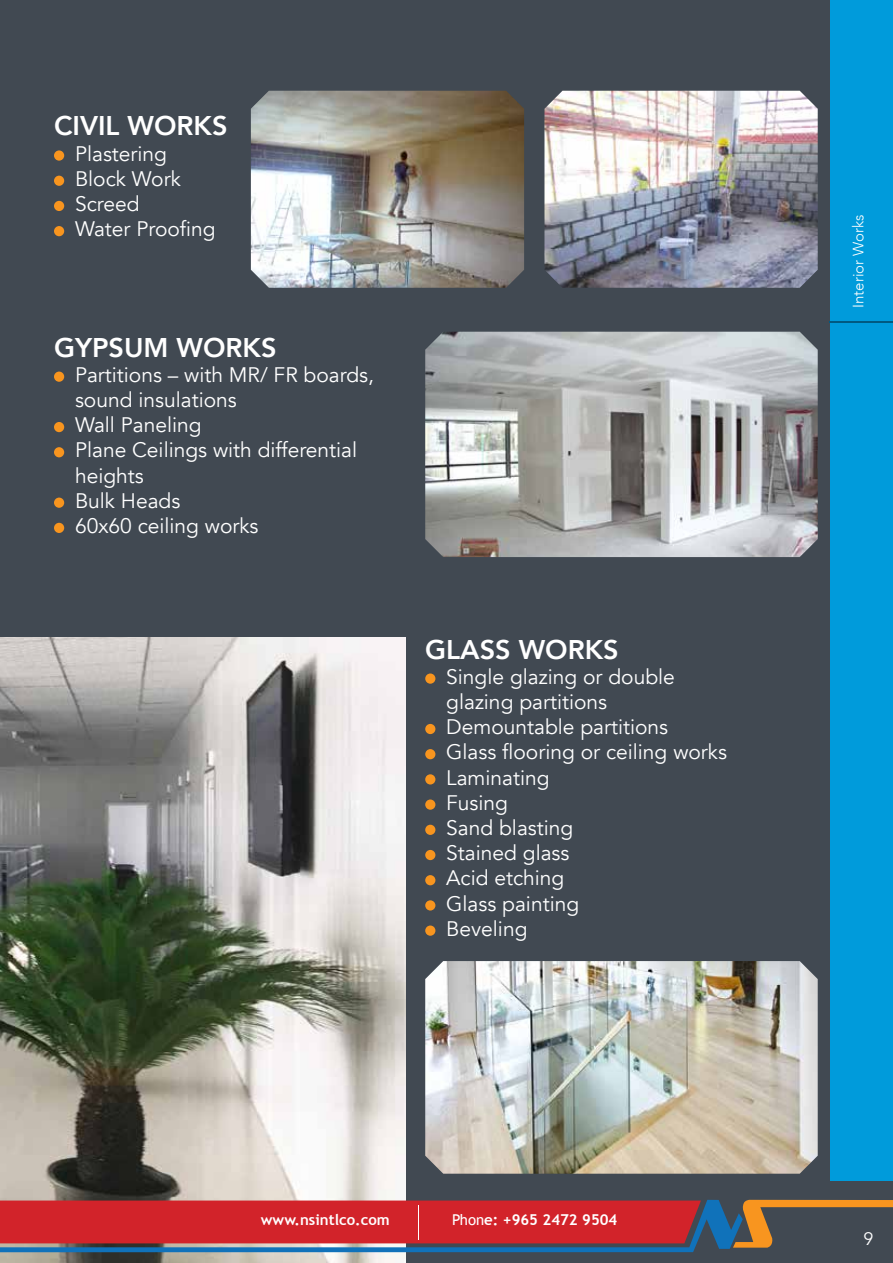
<style>
.page{position:relative;width:893px;height:1263px;background:#414952}
.page>*{position:absolute;margin:0;border:0;box-sizing:border-box;transform-origin:0 0}
.t1{font:800 27px "Avenir";color:#fff}
.t2{font:21px/25.2px "Avenir";color:#fff}
.t3{font:18px "Avenir";color:#fff}
.t4{font:700 15px "Trebuchet MS";color:#fff}
.t5{font:300 15px "Avenir";color:#fff}
.s1{font-weight:400}
</style>
<div class="page">
<div style="left:831px;top:0;width:62px;height:1180px;background:#009bdb"></div>
<img style="left:0;top:638px;width:405px;height:625px">
<div style="left:54px;top:150px;width:10px;height:11px;background:#f8951f;border-radius:50%"></div>
<div style="left:54px;top:176px;width:10px;height:10px;background:#f8951f;border-radius:50%"></div>
<div style="left:54px;top:201px;width:10px;height:10px;background:#f8951f;border-radius:50%"></div>
<div style="left:54px;top:226px;width:10px;height:10px;background:#f8951f;border-radius:50%"></div>
<div style="left:54px;top:372px;width:10px;height:10px;background:#f8951f;border-radius:50%"></div>
<div style="left:54px;top:422px;width:10px;height:10px;background:#f8951f;border-radius:50%"></div>
<div style="left:54px;top:447px;width:10px;height:10px;background:#f8951f;border-radius:50%"></div>
<div style="left:54px;top:498px;width:10px;height:10px;background:#f8951f;border-radius:50%"></div>
<div style="left:54px;top:523px;width:10px;height:10px;background:#f8951f;border-radius:50%"></div>
<div style="left:425px;top:673px;width:10px;height:11px;background:#f8951f;border-radius:50%"></div>
<div style="left:425px;top:724px;width:10px;height:10px;background:#f8951f;border-radius:50%"></div>
<div style="left:425px;top:749px;width:10px;height:10px;background:#f8951f;border-radius:50%"></div>
<div style="left:425px;top:774px;width:10px;height:10px;background:#f8951f;border-radius:50%"></div>
<div style="left:425px;top:799px;width:10px;height:11px;background:#f8951f;border-radius:50%"></div>
<div style="left:425px;top:825px;width:10px;height:10px;background:#f8951f;border-radius:50%"></div>
<div style="left:425px;top:850px;width:10px;height:10px;background:#f8951f;border-radius:50%"></div>
<div style="left:425px;top:875px;width:10px;height:10px;background:#f8951f;border-radius:50%"></div>
<div style="left:425px;top:900px;width:10px;height:10px;background:#f8951f;border-radius:50%"></div>
<div style="left:425px;top:925px;width:10px;height:11px;background:#f8951f;border-radius:50%"></div>
<svg style="left:0;top:1200px;width:893px;height:52px"></svg>
<hr style="left:418px;top:1205px;width:1px;height:35px;background:#fff">
<img style="left:251px;top:91px;width:273px;height:197px">
<img style="left:544px;top:91px;width:274px;height:197px">
<img style="left:425px;top:332px;width:393px;height:225px">
<img style="left:425px;top:961px;width:393px;height:213px">
<hr style="left:830px;top:321px;width:63px;height:1px;background:#005a81">
<p class="t1" style="left:54px;top:105px;width:175px">CIVIL WORKS</p>
<p class="t2" style="left:75px;top:141px;width:142px">Plastering<br>Block Work<br>Screed<br>Water Proofing</p>
<p class="t1" style="left:54px;top:326px;width:224px">GYPSUM WORKS</p>
<p class="t2" style="left:75px;top:362px;width:300px">Partitions – with MR/ FR boards, sound insulations<br>Wall Paneling<br>Plane Ceilings with differential heights<br>Bulk Heads<br>60x60 ceiling works</p>
<p class="t1" style="left:425px;top:628px;width:195px">GLASS WORKS</p>
<p class="t2" style="left:446px;top:664px;width:282px">Single glazing or double glazing partitions<br>Demountable partitions<br>Glass flooring or ceiling works<br>Laminating<br>Fusing<br>Sand blasting<br>Stained glass<br>Acid etching<br>Glass painting<br>Beveling</p>
<p class="t4" style="left:261px;top:1210px;width:131px">www.nsintlco.com</p>
<p class="t4" style="left:452px;top:1210px;width:167px"><span class="s1">Phon</span>e: +965 2472 9504</p>
<p class="t5" style="left:849px;top:308px;width:95px;rotate:-90deg">Interior Works</p>
<p class="t3" style="left:863px;top:1228px;width:12px">9</p>
</div>
